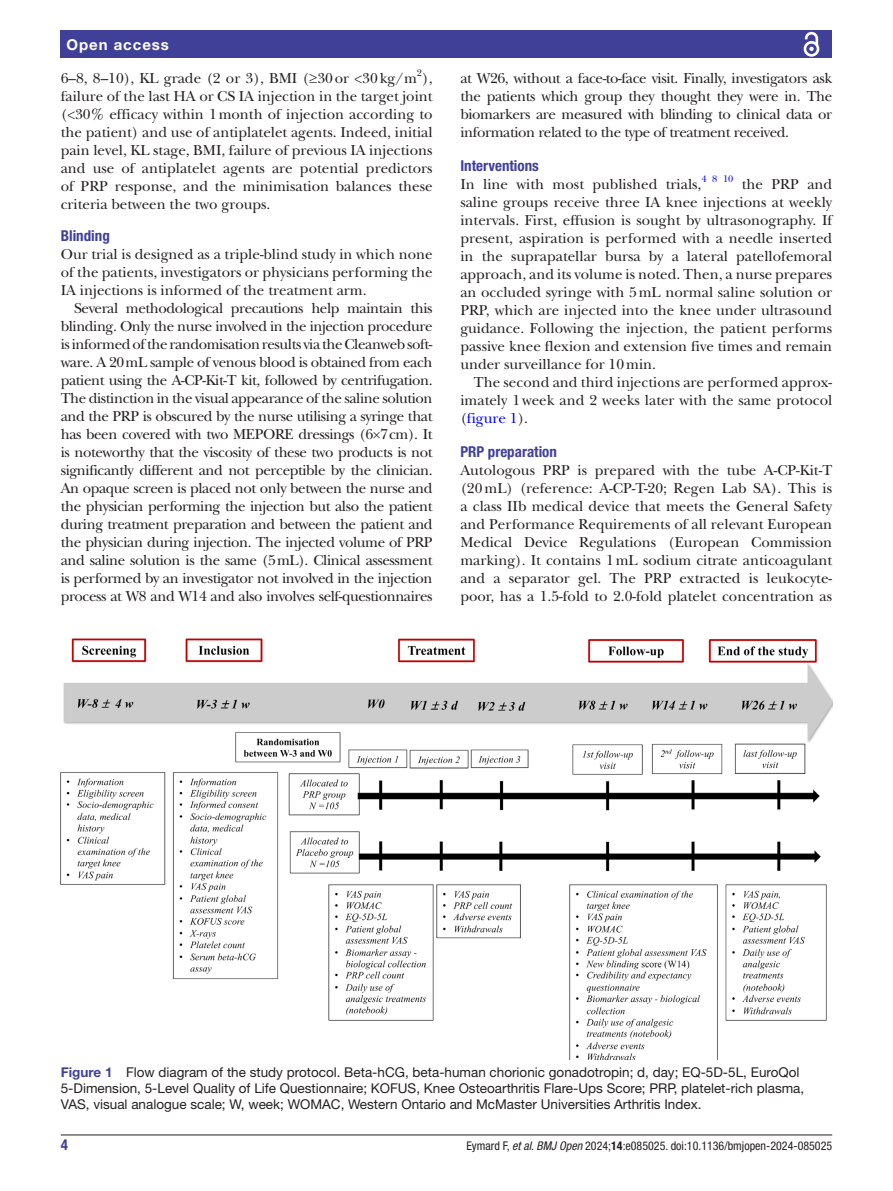
<style>
.page{position:relative;width:893px;height:1191px;background:#fff}
.page>*{position:absolute;margin:0;border:0;box-sizing:border-box;transform-origin:0 0}
.t1{font:15px/18px "New Baskerville";color:#231f20;text-align:justify}
.t2{font:700 condensed 15px "Helvetica Neue LT Std";color:#414099}
.t3{font:700 15px "Helvetica Neue LT Std";letter-spacing:.065em;color:#fff}
.t4{font:13.5px/16.2px "Helvetica Neue LT Std";color:#231f20}
.t5{font:condensed 12px "Helvetica Neue LT Std";color:#231f20}
.t6{font:9.9px "New Baskerville";color:#00f}
.t7{font:9.9px "New Baskerville";color:#231f20}
.s1{color:#00f}
.s2{font-weight:700;color:#414099}
.s3{font-style:italic}
.s4{font-weight:700}
</style>
<div class="page">
<hr style="left:61px;top:1134px;width:771px;height:1px;background:#231f20">
<div style="left:61px;top:31px;width:771px;height:27px;background:#414099"></div>
<svg style="left:803px;top:31px;width:17px;height:26px"></svg>
<img style="left:61px;top:638px;width:771px;height:421px">
<p class="t3" style="left:66px;top:35px;width:104px">Open access</p>
<p class="t1" style="left:61px;top:69px;width:373px">6–8, 8–10), KL grade (2 or 3), BMI (≥30or &lt;30kg/m ),</p>
<p class="t7" style="left:417px;top:67px;width:7px">2</p>
<p class="t1" style="left:61px;top:87px;width:373px">failure of the last HA or CS IA injection in the target joint (&lt;30% efficacy within 1month of injection according to the patient) and use of antiplatelet agents. Indeed, initial pain level, KL stage, BMI, failure of previous IA injections and use of antiplatelet agents are potential predictors of PRP response, and the minimisation balances these criteria between the two groups.</p>
<p class="t2" style="left:61px;top:226px;width:51px">Blinding</p>
<p class="t1" style="left:61px;top:245px;width:373px">Our trial is designed as a triple-blind study in which none of the patients, investigators or physicians performing the IA injections is informed of the treatment arm.</p>
<p class="t1" style="left:61px;top:299px;width:373px;text-indent:14px">Several methodological precautions help maintain this blinding. Only the nurse involved in the injection procedure is informed of the randomisation results via the Cleanweb soft&shy;ware. A 20mL sample of venous blood is obtained from each patient using the A-CP-Kit-T kit, followed by centrifugation.<br>The distinction in the visual appearance of the saline solution and the PRP is obscured by the nurse utilising a syringe that has been covered with two MEPORE dressings (6×7cm). It is noteworthy that the viscosity of these two products is not significantly different and not perceptible by the clinician.<br>An opaque screen is placed not only between the nurse and the physician performing the injection but also the patient during treatment preparation and between the patient and the physician during injection. The injected volume of PRP and saline solution is the same (5mL). Clinical assessment is performed by an investigator not involved in the injection process at W8 and W14 and also involves self-questionnaires</p>
<p class="t1" style="left:460px;top:69px;width:373px">at W26, without a face-to-face visit. Finally, investigators ask the patients which group they thought they were in. The biomarkers are measured with blinding to clinical data or information related to the type of treatment received.</p>
<p class="t2" style="left:460px;top:156px;width:80px">Interventions</p>
<p class="t1" style="left:460px;top:175px;width:243px">In line with most published trials,</p>
<p class="t6" style="left:701px;top:173px;width:33px">4 8 10</p>
<p class="t1" style="left:460px;top:175px;width:373px;text-indent:281px">the PRP and saline groups receive three IA knee injections at weekly intervals. First, effusion is sought by ultrasonography. If present, aspiration is performed with a needle inserted in the suprapatellar bursa by a lateral patellofemoral approach, and its volume is noted. Then, a nurse prepares an occluded syringe with 5mL normal saline solution or PRP, which are injected into the knee under ultrasound guidance. Following the injection, the patient performs passive knee flexion and extension five times and remain under surveillance for 10min.</p>
<p class="t1" style="left:460px;top:373px;width:373px;text-indent:14px">The second and third injections are performed approx&shy;imately 1week and 2 weeks later with the same protocol (<span class="s1">figure 1</span>).</p>
<p class="t2" style="left:460px;top:442px;width:98px">PRP preparation</p>
<p class="t1" style="left:460px;top:461px;width:373px">Autologous PRP is prepared with the tube A-CP-Kit-T (20mL) (reference: A-CP-T-20; Regen Lab SA). This is a class IIb medical device that meets the General Safety and Performance Requirements of all relevant European Medical Device Regulations (European Commission marking). It contains 1mL sodium citrate anticoagulant and a separator gel. The PRP extracted is leukocyte&shy;poor, has a 1.5-fold to 2.0-fold platelet concentration as</p>
<p class="t4" style="left:61px;top:1063px;width:745px"><span class="s2">Figure 1</span> Flow diagram of the study protocol. Beta-hCG, beta-human chorionic gonadotropin; d, day; EQ-5D-5L, EuroQol<br>5-Dimension, 5-Level Quality of Life Questionnaire; KOFUS, Knee Osteoarthritis Flare-Ups Score; PRP, platelet-rich plasma,<br>VAS, visual analogue scale; W, week; WOMAC, Western Ontario and McMaster Universities Arthritis Index.</p>
<p class="t2" style="left:61px;top:1135px;width:9px">4</p>
<p class="t5" style="left:466px;top:1138px;width:367px">Eymard F, <span class="s3">et al</span>. <span class="s3">BMJ Open</span> 2024;<span class="s4">14</span>:e085025. doi:10.1136/bmjopen-2024-085025</p>
</div>
